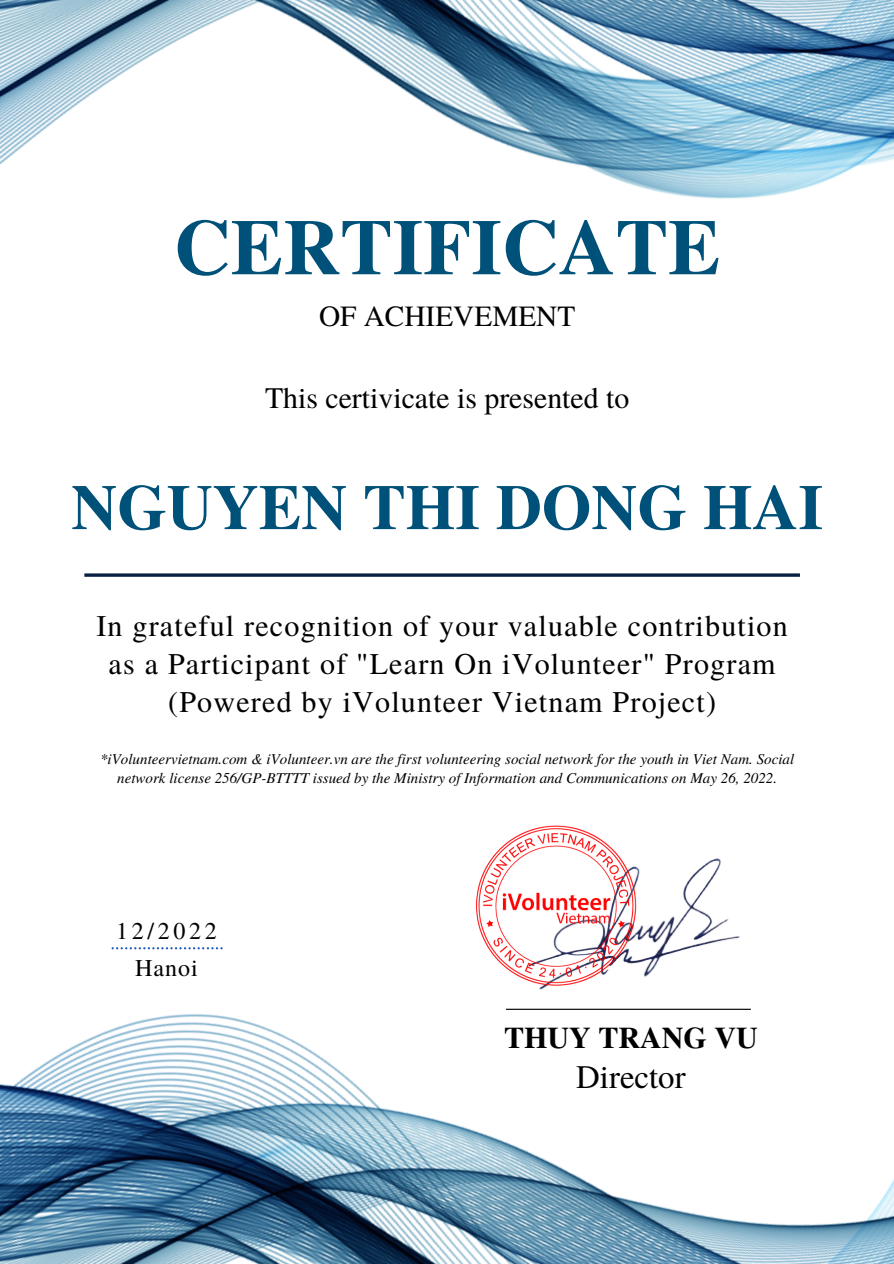
<style>
.page{position:relative;width:894px;height:1264px;background:#fff}
.page>*{position:absolute;margin:0;border:0;box-sizing:border-box;transform-origin:0 0}
.t1{font:700 78.6px "Te X Gyre Termes";color:#005179}
.t2{font:700 63.6px "Te X Gyre Termes";color:#005179}
.t3{font:32.85px "Te X Gyre Termes";color:#000}
.t4{font:30px/38.2px "Te X Gyre Termes";letter-spacing:.04em;color:#000;text-align:center}
.t5{font:700 30px "Te X Gyre Termes";color:#000}
.t6{font:29.85px "Te X Gyre Termes";color:#000}
.t7{font:29.25px "Te X Gyre Termes";color:#000}
.t8{font:24px/36.9px "Te X Gyre Termes";letter-spacing:.095em;color:#000;text-align:center}
.t9{font:italic 15px/19.2px "Te X Gyre Termes";color:#000;text-align:center}
</style>
<div class="page">
<img style="left:0;top:949px;width:893px;height:314px">
<img style="left:0;top:0;width:893px;height:199px">
<svg style="left:84px;top:573px;width:715px;height:4px;background:#2d415e"></svg>
<hr style="left:506px;top:1008px;width:244px;height:1px;background:#000">
<img style="left:658px;top:858px;width:92px;height:140px">
<img style="left:447px;top:825px;width:211px;height:174px">
<svg style="left:111px;top:947px;width:112px;height:2px"></svg>
<h1 class="t1" style="left:174px;top:186px;width:548px">CERTIFICATE</h1>
<h3 class="t7" style="left:319px;top:295px;width:258px">OF ACHIEVEMENT</h3>
<h3 class="t6" style="left:265px;top:377px;width:366px">This certivicate is presented to</h3>
<h2 class="t2" style="left:71px;top:458px;width:753px">NGUYEN THI DONG HAI</h2>
<h3 class="t4" style="left:96px;top:604px;width:692px">In grateful recognition of your valuable contribution as a Participant of "Learn On iVolunteer" Program (Powered by iVolunteer Vietnam Project)</h3>
<p class="t9" style="left:100px;top:748px;width:695px">*iVolunteervietnam.com &amp; iVolunteer.vn are the first volunteering social network for the youth in Viet Nam. Social network license 256/GP-BTTTT issued by the Ministry of Information and Communications on May 26, 2022.</p>
<h3 class="t8" style="left:116px;top:910px;width:102px">12/2022<br>Hanoi</h3>
<h3 class="t5" style="left:504px;top:1014px;width:255px">THUY TRANG VU</h3>
<h3 class="t3" style="left:576px;top:1052px;width:111px">Director</h3>
</div>
